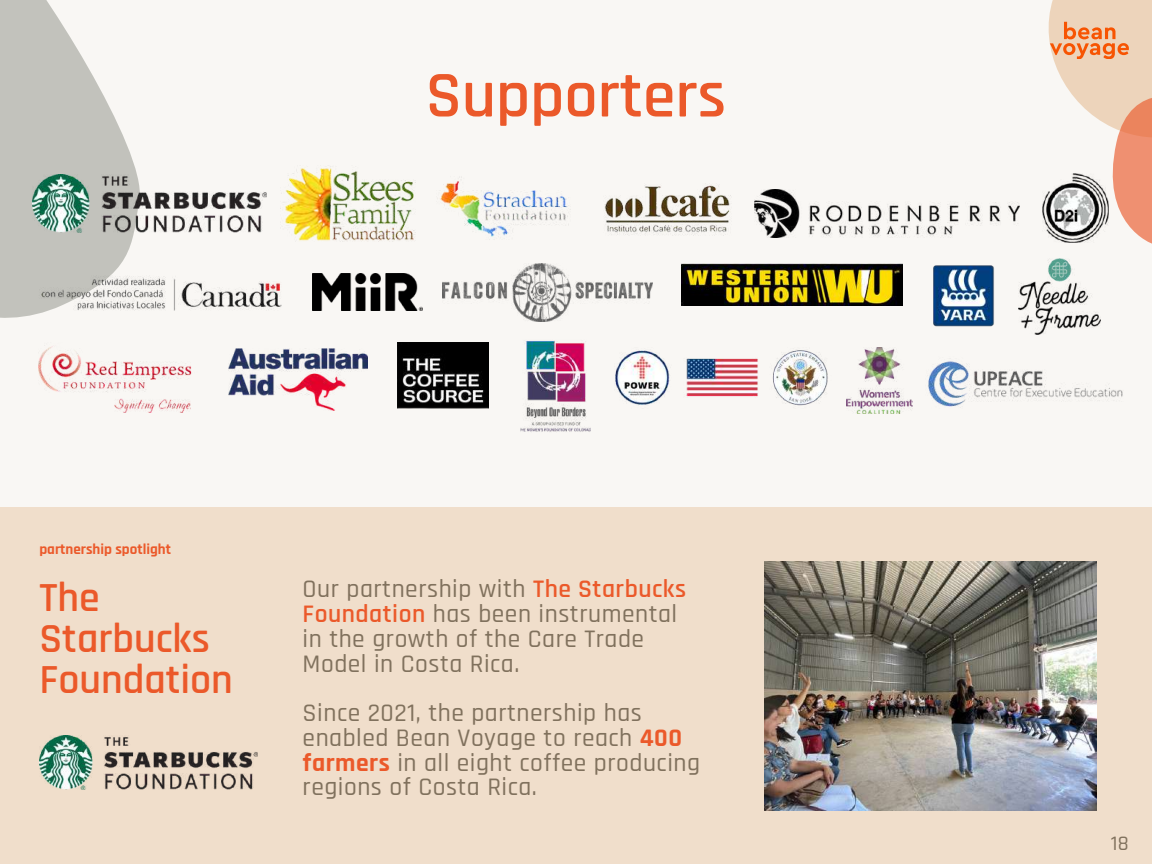
<style>
.page{position:relative;width:1152px;height:864px;background:#f9f7f4}
.page>*{position:absolute;margin:0;border:0;box-sizing:border-box;transform-origin:0 0}
.t1{font:600 66px "Rajdhani";color:#eb592a}
.t2{font:600 41.85px/41.1px "Rajdhani";color:#eb592a}
.t3{font:500 25.5px/24.8px "Rajdhani";letter-spacing:.02em;color:#80715d}
.t4{font:500 20.85px "Rajdhani";color:#80715d}
.t5{font:700 15px "Rajdhani";color:#eb592a}
.s1{font-weight:600;color:#eb592a}
.s2{font-weight:700;color:#eb592a}
</style>
<div class="page">
<div style="left:0;top:508px;width:1151px;height:356px;background:#f0decb"></div>
<svg style="left:0;top:0;width:137px;height:372px;fill:#c2c2bc"></svg>
<svg style="left:1019px;top:0;width:133px;height:244px"></svg>
<img style="left:933px;top:265px;width:61px;height:62px">
<img style="left:604px;top:185px;width:127px;height:51px">
<img style="left:32px;top:175px;width:235px;height:58px">
<img style="left:1043px;top:174px;width:66px;height:68px">
<img style="left:1019px;top:259px;width:82px;height:75px">
<img style="left:39px;top:342px;width:153px;height:71px">
<img style="left:285px;top:166px;width:131px;height:75px">
<img style="left:440px;top:177px;width:131px;height:63px">
<img style="left:846px;top:347px;width:67px;height:66px">
<img style="left:229px;top:348px;width:139px;height:63px">
<img style="left:520px;top:340px;width:70px;height:92px">
<img style="left:397px;top:342px;width:92px;height:66px">
<img style="left:443px;top:264px;width:210px;height:58px">
<img style="left:312px;top:273px;width:111px;height:37px">
<img style="left:754px;top:190px;width:265px;height:47px">
<img style="left:682px;top:264px;width:221px;height:42px">
<img style="left:27px;top:259px;width:255px;height:64px">
<img style="left:928px;top:361px;width:195px;height:46px">
<img style="left:615px;top:350px;width:213px;height:56px">
<img style="left:39px;top:736px;width:219px;height:54px">
<img style="left:765px;top:561px;width:332px;height:249px">
<h1 class="t1" style="left:426px;top:55px;width:302px">Supporters</h1>
<p class="t5" style="left:39px;top:540px;width:133px">partnership spotlight</p>
<h2 class="t2" style="left:39px;top:579px;width:195px">The<br>Starbucks<br>Foundation</h2>
<p class="t3" style="left:303px;top:578px;width:385px">Our partnership with <span class="s1">The Starbucks<br>Foundation</span> has been instrumental in the growth of the Care Trade<br>Model in Costa Rica.</p>
<p class="t3" style="left:303px;top:701px;width:399px">Since 2021, the partnership has enabled Bean Voyage to reach <span class="s2">400 farmers</span> in all eight coffee producing regions of Costa Rica.</p>
<p class="t4" style="left:1111px;top:830px;width:20px">18</p>
</div>
